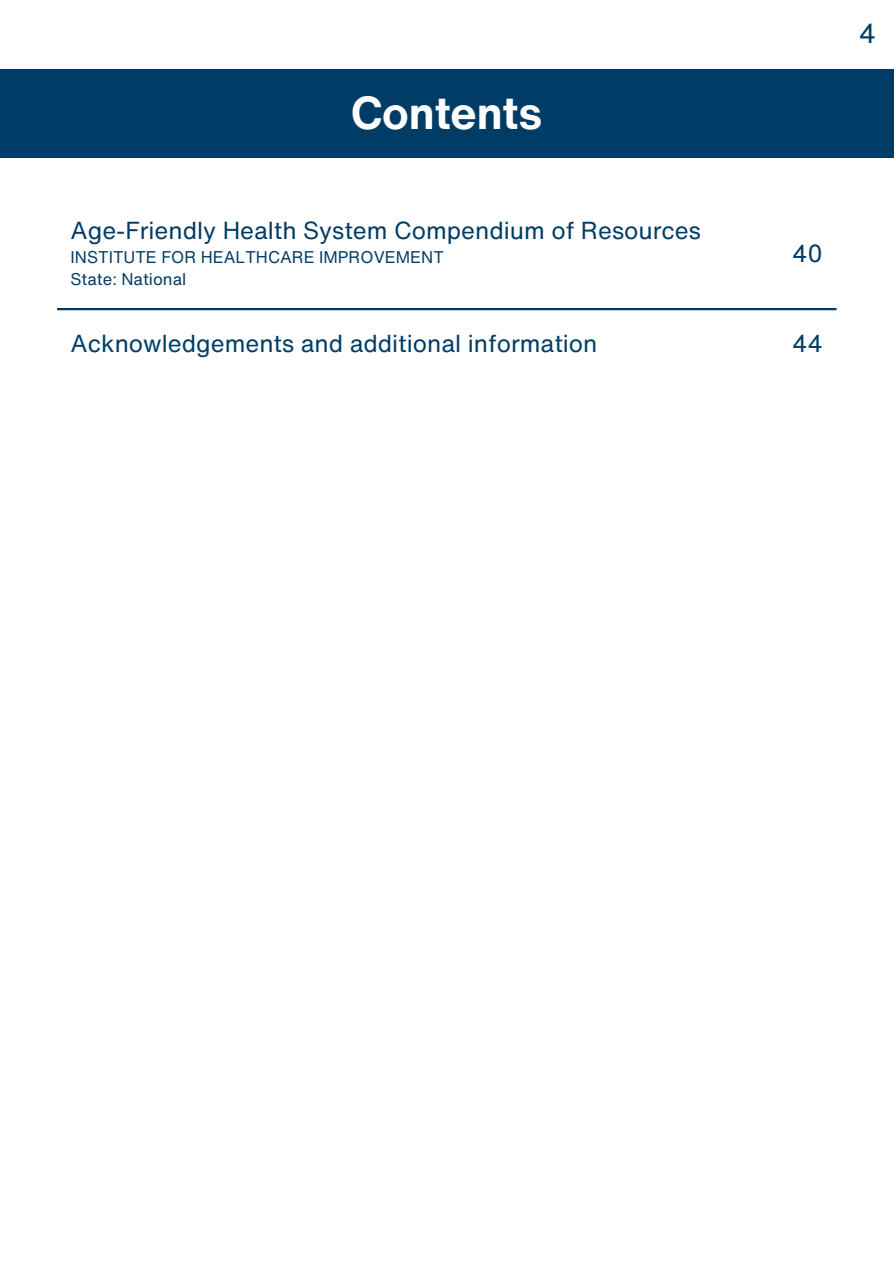
<style>
.page{position:relative;width:894px;height:1264px;background:#fff}
.page>*{position:absolute;margin:0;border:0;box-sizing:border-box;transform-origin:0 0}
.t1{font:700 45px "Helvetica Now Text";color:#fff}
.t2{font:27px "Helvetica Now Text";color:#003c65}
.t3{font:24px "Helvetica Now Text";color:#003c65}
.t4{font:16.5px "Helvetica Now Text";color:#003c65}
</style>
<div class="page">
<div style="left:0;top:69px;width:893px;height:89px;background:#003c65"></div>
<hr style="left:57px;top:308px;width:779px;height:2px;background:#003c65">
<p class="t1" style="left:351px;top:79px;width:193px">Contents</p>
<h1 class="t3" style="left:71px;top:212px;width:631px">Age-Friendly Health System Compendium of Resources</h1>
<p class="t4" style="left:71px;top:244px;width:374px">INSTITUTE FOR HEALTHCARE IMPROVEMENT</p>
<p class="t4" style="left:71px;top:267px;width:117px">State: National</p>
<p class="t3" style="left:792px;top:235px;width:32px">40</p>
<p class="t3" style="left:71px;top:325px;width:528px">Acknowledgements and additional information</p>
<p class="t3" style="left:792px;top:325px;width:32px">44</p>
<p class="t2" style="left:858px;top:13px;width:19px">4</p>
</div>
